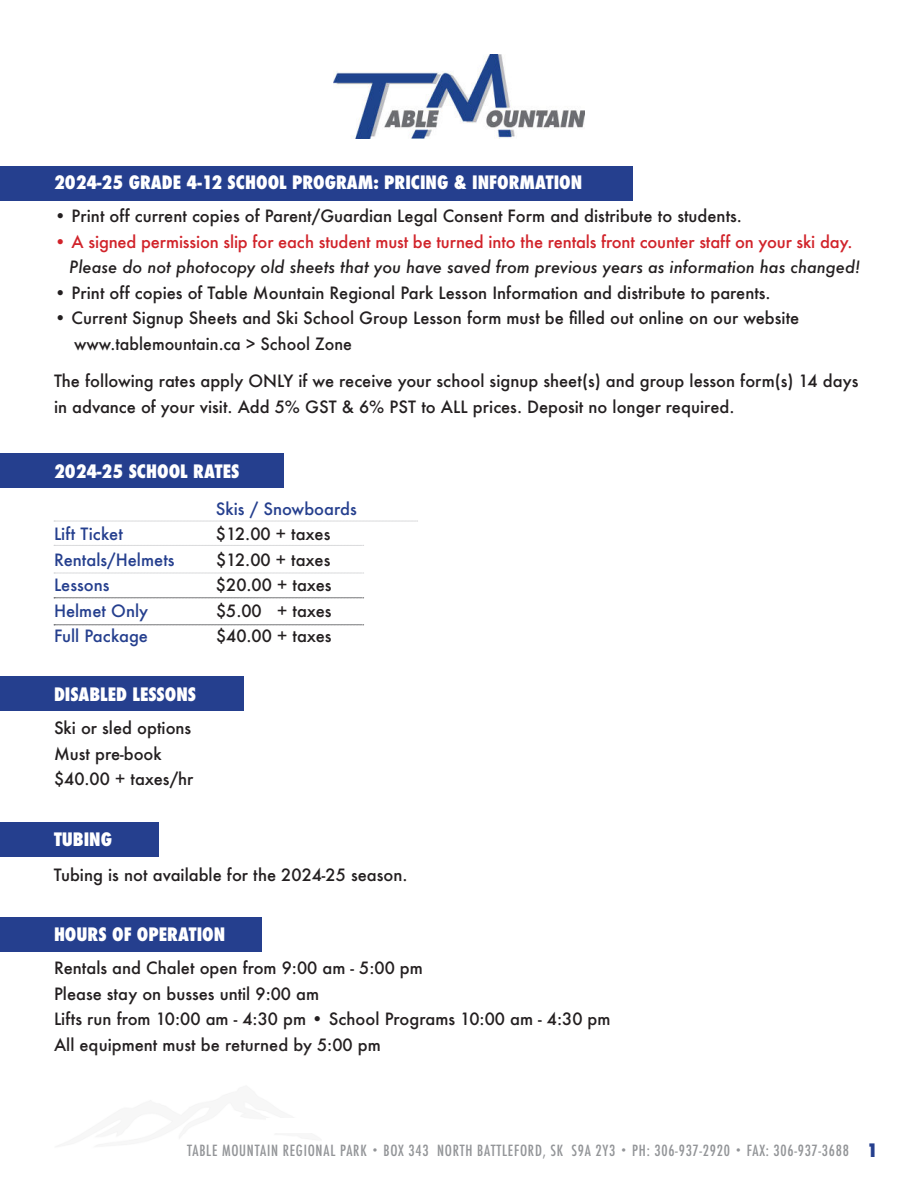
<style>
.page{position:relative;width:918px;height:1188px;background:#fff}
.page>*{position:absolute;margin:0;border:0;box-sizing:border-box;transform-origin:0 0}
.t1{font:800 condensed 18px "Futura";color:#fff}
.t2{font:800 condensed 18px "Futura";color:#253f8e}
.t3{font:500 16.5px/25.5px "Futura";color:#231f20}
.t4{font:500 16.5px "Futura";letter-spacing:-.01em;color:#d1232a}
.t5{font:italic 500 16.5px "Futura";color:#231f20}
.t6{font:500 16.5px "Futura";color:#253f8e}
.t7{font:500 condensed 15px "Futura";letter-spacing:.05em;color:#939598}
.s1{font-size:10.5px}
</style>
<div class="page">
<div style="left:0;top:453px;width:284px;height:34px;background:#253f8e"></div>
<div style="left:0;top:917px;width:261px;height:34px;background:#253f8e"></div>
<div style="left:0;top:166px;width:632px;height:34px;background:#253f8e"></div>
<svg style="left:54px;top:545px;width:310px;height:1px"></svg>
<svg style="left:54px;top:573px;width:310px;height:1px"></svg>
<svg style="left:54px;top:598px;width:310px;height:1px"></svg>
<svg style="left:54px;top:521px;width:364px;height:1px"></svg>
<div style="left:0;top:822px;width:159px;height:35px;background:#253f8e"></div>
<div style="left:0;top:677px;width:244px;height:34px;background:#253f8e"></div>
<svg style="left:54px;top:625px;width:310px;height:1px"></svg>
<img style="left:333px;top:54px;width:252px;height:84px">
<p class="t1" style="left:54px;top:174px;width:530px">2024-25 GRADE 4-12 SCHOOL PROGRAM: PRICING &amp; INFORMATION</p>
<p class="t3" style="left:54px;top:204px;width:690px">• Print off current copies of Parent/Guardian Legal Consent Form and distribute to students.</p>
<p class="t4" style="left:54px;top:234px;width:800px">• A signed permission slip for each student must be turned into the rentals front counter staff on your ski day.</p>
<p class="t5" style="left:69px;top:259px;width:793px">Please do not photocopy old sheets that you have saved from previous years as information has changed!</p>
<p class="t3" style="left:54px;top:281px;width:718px">• Print off copies of Table Mountain Regional Park Lesson Information and distribute to parents.</p>
<p class="t3" style="left:74px;top:305px;width:727px;text-indent:-20px">• Current Signup Sheets and Ski School Group Lesson form must be filled out online on our website www.tablemountain.ca &gt; School Zone</p>
<p class="t3" style="left:54px;top:368px;width:806px">The following rates apply ONLY if we receive your school signup sheet(s) and group lesson form(s) 14 days in advance of your visit. Add 5% GST &amp; 6% PST to ALL prices. Deposit no longer required.</p>
<p class="t1" style="left:54px;top:463px;width:187px">2024-25 SCHOOL RATES</p>
<p class="t6" style="left:216px;top:497px;width:142px">Skis / Snowboards</p>
<p class="t6" style="left:54px;top:526px;width:70px">Lift Ticket</p>
<p class="t3" style="left:216px;top:521px;width:116px">$12.00 + taxes</p>
<p class="t6" style="left:54px;top:552px;width:122px">Rentals/Helmets</p>
<p class="t3" style="left:216px;top:547px;width:116px">$12.00 + taxes</p>
<p class="t6" style="left:54px;top:577px;width:57px">Lessons</p>
<p class="t3" style="left:216px;top:572px;width:117px">$20.00 + taxes</p>
<p class="t6" style="left:54px;top:599px;width:96px">Helmet Only</p>
<p class="t3" style="left:216px;top:598px;width:117px">$5.00 + taxes</p>
<p class="t6" style="left:54px;top:628px;width:96px">Full Package</p>
<p class="t3" style="left:216px;top:623px;width:117px">$40.00 + taxes</p>
<p class="t1" style="left:54px;top:686px;width:144px">DISABLED LESSONS</p>
<p class="t3" style="left:54px;top:717px;width:141px">Ski or sled options<br>Must pre-book $40.00 + taxes/hr</p>
<p class="t1" style="left:54px;top:831px;width:60px">TUBING</p>
<p class="t3" style="left:54px;top:862px;width:355px">Tubing is not available for the 2024-25 season.</p>
<p class="t1" style="left:54px;top:926px;width:173px">HOURS OF OPERATION</p>
<p class="t3" style="left:54px;top:955px;width:558px">Rentals and Chalet open from 9:00 am - 5:00 pm<br>Please stay on busses until 9:00 am<br>Lifts run from 10:00 am - 4:30 pm • School Programs 10:00 am - 4:30 pm All equipment must be returned by 5:00 pm</p>
<p class="t7" style="left:187px;top:1144px;width:663px">TABLE MOUNTAIN REGIONAL PARK <span class="s1">•</span> BOX 343 NORTH BATTLEFORD, SK S9A 2Y3 <span class="s1">•</span> PH: 306-937-2920 <span class="s1">•</span> FAX: 306-937-3688</p>
<p class="t2" style="left:867px;top:1143px;width:12px">1</p>
</div>
